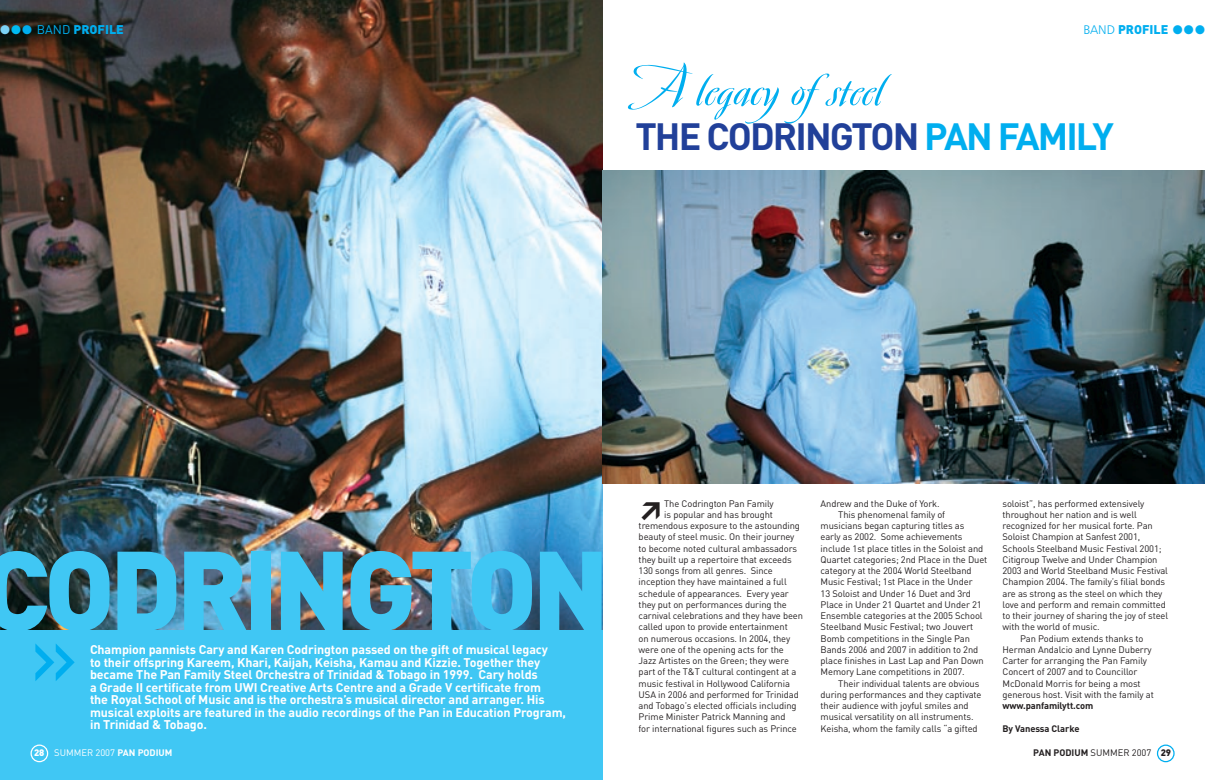
<style>
.page{position:relative;width:1205px;height:780px;background:#fff}
.page>*{position:absolute;margin:0;border:0;box-sizing:border-box;transform-origin:0 0}
.t1{font:900 111px "DIN";letter-spacing:-.05em;color:#40c7f4}
.Paragraph_Style_1{font:90px "DIN";color:#00aeef}
.t2{font:700 60px "Avalon";color:#00aeef}
.t3{font:700 37.5px "DIN";letter-spacing:-.05em;color:#214099}
.Paragraph_Style_2{font:900 25.12px "DIN";color:#231f20}
.Paragraph_Style_2-2{font:700 12.5px/12.5px "DIN";letter-spacing:-.01em;color:#fff}
.t4{font:900 12.5px "DIN";color:#00aeef}
.Paragraph_Style_1-2{font:9.38px/11.2px "DIN";letter-spacing:-.01em;color:#231f20}
.Paragraph_Style_2-3{font:9.38px "DIN";letter-spacing:-.01em;color:#231f20}
.t5{font:9.38px "DIN";color:#fff}
.Paragraph_Style_1-3{font:700 9.38px "DIN";letter-spacing:-.01em;color:#231f20}
.t6{font:900 9.38px "DIN";color:#231f20}
.t7{font:900 9.38px "DIN";color:#fff}
.s1{color:#7cd3f6}
.s2{color:#00baf1}
.s3{font-weight:400}
.s4{font-family:"Humanist 777 BT Light B";font-weight:400}
.s5{color:#00aeef}
.s6{font-weight:700}
</style>
<div class="page">
<img style="left:0;top:0;width:602px;height:630px">
<div style="left:1157px;top:744px;width:17px;height:18px;border:1px solid #00aeef;border-radius:50%"></div>
<img style="left:602px;top:170px;width:603px;height:314px">
<div style="left:0;top:630px;width:602px;height:150px;background:#40c7f4"></div>
<div style="left:31px;top:744px;width:17px;height:18px;border:1px solid #fff;border-radius:50%"></div>
<p class="t4" style="left:0;top:21px;width:125px"><span class="s1">●</span><span class="s2">●</span>● <span class="s3">BAND</span> PROFILE</p>
<p class="t4" style="left:1083px;top:21px;width:123px"><span class="s4">BAND</span> PROFILE ●●●</p>
<p class="t2" style="left:635px;top:53px;width:250px">A legacy ofsteel</p>
<p class="t3" style="left:635px;top:112px;width:480px">THE CODRINGTON <span class="s5">PAN FAMILY</span></p>
<p class="t1" style="left:-18px;top:516px;width:629px">CODRINGTON</p>
<p class="Paragraph_Style_2-2" style="left:90px;top:643px;width:477px">Champion pannists Cary and Karen Codrington passed on the gift of musical legacy<br>to their offspring Kareem, Khari, Kaijah, Keisha, Kamau and Kizzie. Together they became The Pan Family Steel Orchestra of Trinidad &amp; Tobago in 1999. Cary holds<br>a Grade II certificate from UWI Creative Arts Centre and a Grade V certificate from<br>the Royal School of Music and is the orchestra’s musical director and arranger. His musical exploits are featured in the audio recordings of the Pan in Education Program, in Trinidad &amp; Tobago.</p>
<p class="Paragraph_Style_1" style="left:28px;top:597px;width:51px">»</p>
<p class="t7" style="left:34px;top:746px;width:12px">28</p>
<p class="t5" style="left:54px;top:746px;width:120px">SUMMER 2007 <span class="s6">PAN PODIUM</span></p>
<p class="Paragraph_Style_2" style="left:639px;top:492px;width:27px">≥</p>
<p class="Paragraph_Style_2-3" style="left:664px;top:497px;width:111px">The Codrington Pan Family</p>
<p class="Paragraph_Style_2-3" style="left:664px;top:508px;width:110px">is popular and has brought</p>
<p class="Paragraph_Style_2-3" style="left:639px;top:520px;width:163px">tremendous exposure to the astounding</p>
<p class="Paragraph_Style_2-3" style="left:639px;top:531px;width:157px">beauty of steel music. On their journey</p>
<p class="Paragraph_Style_2-3" style="left:639px;top:542px;width:160px">to become noted cultural ambassadors</p>
<p class="Paragraph_Style_2-3" style="left:639px;top:553px;width:155px">they built up a repertoire that exceeds</p>
<p class="Paragraph_Style_2-3" style="left:639px;top:565px;width:136px">130 songs from all genres. Since</p>
<p class="Paragraph_Style_2-3" style="left:639px;top:576px;width:150px">inception they have maintained a full</p>
<p class="Paragraph_Style_2-3" style="left:639px;top:587px;width:152px">schedule of appearances. Every year</p>
<p class="Paragraph_Style_2-3" style="left:639px;top:598px;width:150px">they put on performances during the</p>
<p class="Paragraph_Style_2-3" style="left:639px;top:610px;width:166px">carnival celebrations and they have been</p>
<p class="Paragraph_Style_2-3" style="left:639px;top:621px;width:151px">called upon to provide entertainment</p>
<p class="Paragraph_Style_2-3" style="left:639px;top:632px;width:153px">on numerous occasions. In 2004, they</p>
<p class="Paragraph_Style_2-3" style="left:639px;top:643px;width:147px">were one of the opening acts for the</p>
<p class="Paragraph_Style_2-3" style="left:639px;top:655px;width:152px">Jazz Artistes on the Green; they were</p>
<p class="Paragraph_Style_2-3" style="left:639px;top:666px;width:159px">part of the T&amp;T cultural contingent at a</p>
<p class="Paragraph_Style_2-3" style="left:639px;top:677px;width:153px">music festival in Hollywood California</p>
<p class="Paragraph_Style_2-3" style="left:639px;top:688px;width:162px">USA in 2006 and performed for Trinidad</p>
<p class="Paragraph_Style_2-3" style="left:639px;top:700px;width:159px">and Tobago’s elected officials including</p>
<p class="Paragraph_Style_2-3" style="left:639px;top:711px;width:148px">Prime Minister Patrick Manning and</p>
<p class="Paragraph_Style_2-3" style="left:639px;top:722px;width:160px">for international figures such as Prince</p>
<p class="Paragraph_Style_2-3" style="left:820px;top:497px;width:121px">Andrew and the Duke of York.</p>
<p class="Paragraph_Style_1-2" style="left:820px;top:508px;width:168px;text-indent:18px">This phenomenal family of musicians began capturing titles as<br>early as 2002. Some achievements include 1st place titles in the Soloist and Quartet categories; 2nd Place in the Duet category at the 2004 World Steelband Music Festival; 1st Place in the Under<br>13 Soloist and Under 16 Duet and 3rd Place in Under 21 Quartet and Under 21<br>Ensemble categories at the 2005 School Steelband Music Festival; two Jouvert Bomb competitions in the Single Pan Bands 2006 and 2007 in addition to 2nd place finishes in Last Lap and Pan Down Memory Lane competitions in 2007.</p>
<p class="Paragraph_Style_1-2" style="left:820px;top:677px;width:162px;text-indent:18px">Their individual talents are obvious during performances and they captivate their audience with joyful smiles and musical versatility on all instruments.<br>Keisha, whom the family calls “a gifted</p>
<p class="Paragraph_Style_1-2" style="left:1002px;top:497px;width:167px">soloist”, has performed extensively throughout her nation and is well recognized for her musical forte. Pan Soloist Champion at Sanfest 2001, Schools Steelband Music Festival 2001; Citigroup Twelve and Under Champion 2003 and World Steelband Music Festival Champion 2004. The family’s filial bonds are as strong as the steel on which they love and perform and remain committed to their journey of sharing the joy of steel with the world of music.</p>
<p class="Paragraph_Style_1-2" style="left:1002px;top:632px;width:153px;text-indent:18px">Pan Podium extends thanks to<br>Herman Andalcio and Lynne Duberry<br>Carter for arranging the Pan Family<br>Concert of 2007 and to Councillor<br>McDonald Morris for being a most generous host. Visit with the family at <span class="s6">www.panfamilytt.com</span></p>
<p class="Paragraph_Style_1-3" style="left:1002px;top:722px;width:79px">By Vanessa Clarke</p>
<p class="Paragraph_Style_1-2" style="left:1033px;top:746px;width:120px"><span class="s6">PAN PODIUM</span> SUMMER 2007</p>
<p class="t6" style="left:1160px;top:746px;width:12px">29</p>
</div>
